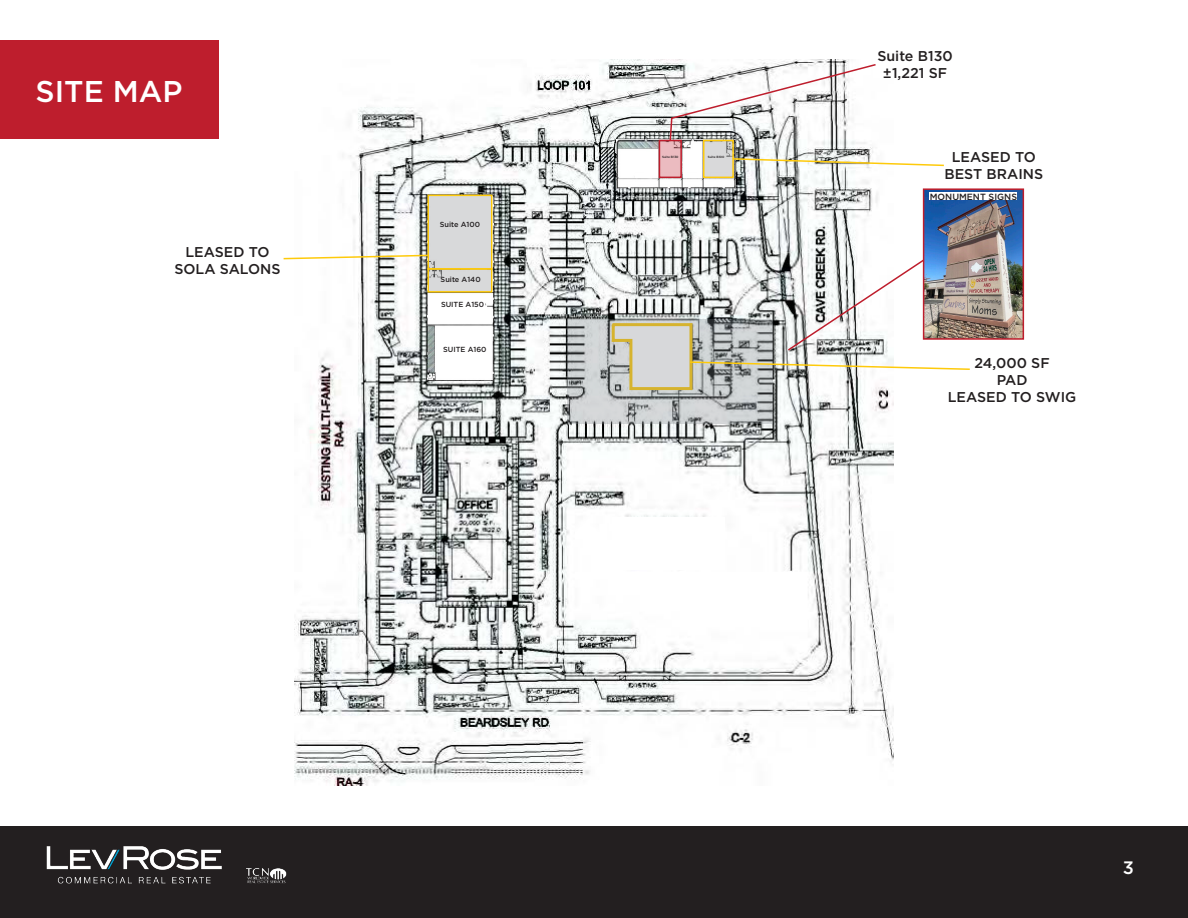
<style>
.page{position:relative;width:1188px;height:918px;background:#fff}
.page>*{position:absolute;margin:0;border:0;box-sizing:border-box;transform-origin:0 0}
.t1{font:500 30px "Gotham";color:#fff}
.Headline_-_Align_Left{font:500 18px "Gotham";color:#fff}
.t2{font:500 14.25px/17.1px "Gotham";color:#231f20;text-align:center}
.t3{font:500 9px "Gotham";color:#231f20}
.t4{font:500 7.35px "Gotham";color:#231f20}
.t5{font:500 3.15px "Gotham";color:#231f20}
</style>
<div class="page">
<div style="left:0;top:827px;width:1188px;height:91px;background:#231f20"></div>
<img style="left:46px;top:846px;width:241px;height:38px">
<div style="left:0;top:40px;width:218px;height:99px;background:#be1e2d"></div>
<img style="left:295px;top:59px;width:598px;height:727px">
<img style="left:427px;top:195px;width:67px;height:186px">
<div style="left:428px;top:195px;width:64px;height:74px;background:#d8d9da"></div>
<div style="left:427px;top:195px;width:65px;height:75px;border:2px solid #feca0a"></div>
<div style="left:428px;top:269px;width:64px;height:23px;background:#d8d9da"></div>
<div style="left:427px;top:268px;width:65px;height:25px;border:2px solid #feca0a"></div>
<div style="left:873px;top:49px;width:85px;height:29px;background:#fff"></div>
<div style="left:441px;top:301px;width:44px;height:15px;background:#fff"></div>
<div style="left:443px;top:346px;width:44px;height:15px;background:#fff"></div>
<img style="left:617px;top:140px;width:118px;height:48px">
<div style="left:635px;top:173px;width:16px;height:5px;background:#fff"></div>
<hr style="left:684px;top:173px;width:16px;height:4px;background:#fff">
<div style="left:659px;top:141px;width:22px;height:36px;background:#ebbbc0"></div>
<div style="left:659px;top:140px;width:23px;height:38px;border:2px solid #be1d2c"></div>
<svg style="left:706px;top:143px;width:25px;height:32px"></svg>
<div style="left:703px;top:140px;width:31px;height:38px;border:2px solid #feca0a"></div>
<svg style="left:567px;top:319px;width:206px;height:105px;background:#b7babc"></svg>
<div style="left:612px;top:517px;width:113px;height:52px;background:#fff"></div>
<svg style="left:731px;top:157px;width:213px;height:10px"></svg>
<svg style="left:283px;top:254px;width:147px;height:6px"></svg>
<svg style="left:669px;top:63px;width:208px;height:79px"></svg>
<img style="left:926px;top:191px;width:95px;height:146px">
<div style="left:923px;top:188px;width:101px;height:152px;border:2px solid #be1d2c"></div>
<svg style="left:609px;top:258px;width:362px;height:134px"></svg>
<div style="left:930px;top:192px;width:87px;height:8px;background:#fff"></div>
<p class="t1" style="left:36px;top:72px;width:149px">SITE MAP</p>
<p class="t2" style="left:174px;top:244px;width:108px">LEASED TO<br>SOLA SALONS</p>
<p class="t4" style="left:440px;top:219px;width:42px">Suite A100</p>
<p class="t4" style="left:441px;top:275px;width:42px">Suite A140</p>
<p class="t4" style="left:441px;top:300px;width:45px">SUITE A150</p>
<p class="t4" style="left:443px;top:345px;width:45px">SUITE A160</p>
<p class="t5" style="left:662px;top:155px;width:18px">Suite B130</p>
<p class="t5" style="left:708px;top:155px;width:18px">Suite B100</p>
<p class="t2" style="left:877px;top:47px;width:77px">Suite B130 ±1,221 SF</p>
<p class="t2" style="left:944px;top:148px;width:100px">LEASED TO<br>BEST BRAINS</p>
<p class="t3" style="left:930px;top:191px;width:89px">MONUMENT SIGNS</p>
<p class="t2" style="left:975px;top:354px;width:77px">24,000 SF</p>
<p class="t2" style="left:997px;top:371px;width:32px">PAD</p>
<p class="t2" style="left:948px;top:388px;width:130px">LEASED TO SWIG</p>
<p class="Headline_-_Align_Left" style="left:1123px;top:856px;width:13px">3</p>
</div>
